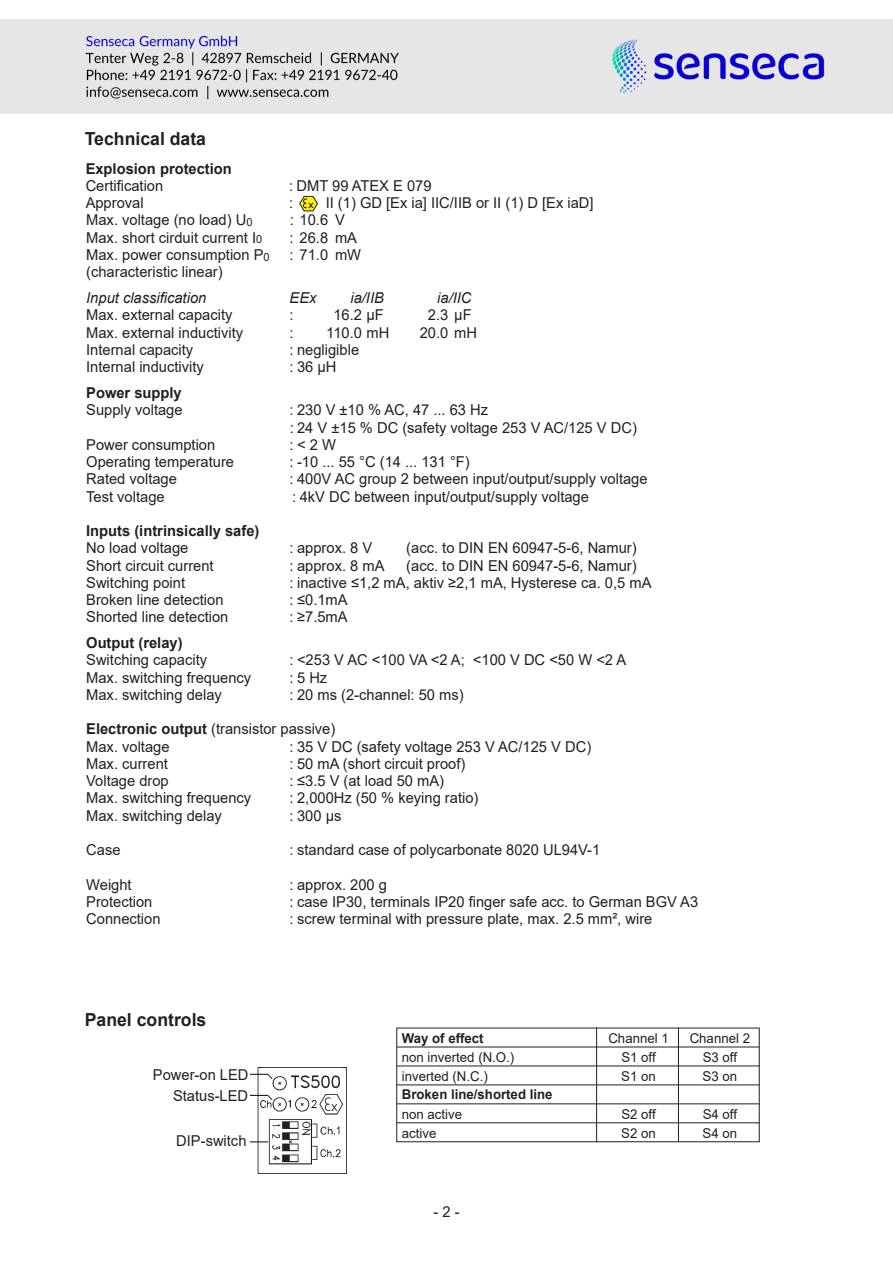
<style>
.page{position:relative;width:893px;height:1263px;background:#fff}
.page>*{position:absolute;margin:0;border:0;box-sizing:border-box;transform-origin:0 0}
.t1{font:700 18px "Arial";color:#231f20}
.t2{font:15px/17.2px "Arial";color:#231f20}
.t3{font:700 15px "Arial";color:#231f20}
.t4{font:italic 15px "Arial";color:#231f20}
.t5{font:13.5px/18.9px "Arial";color:#231f20}
.t6{font:700 13.5px "Arial";color:#231f20}
.s1{font-size:11.25px}
.s2{font-weight:700}
</style>
<div class="page">
<img style="left:251px;top:1068px;width:95px;height:105px">
<svg style="left:299px;top:196px;width:19px;height:16px"></svg>
<hr style="left:397px;top:1028px;width:362px;height:1px;background:#231f20">
<hr style="left:397px;top:1047px;width:362px;height:1px;background:#231f20">
<hr style="left:397px;top:1065px;width:362px;height:1px;background:#231f20">
<hr style="left:397px;top:1084px;width:362px;height:1px;background:#231f20">
<hr style="left:397px;top:1103px;width:362px;height:1px;background:#231f20">
<hr style="left:397px;top:1122px;width:362px;height:1px;background:#231f20">
<hr style="left:397px;top:1141px;width:362px;height:1px;background:#231f20">
<hr style="left:396px;top:1028px;width:1px;height:114px;background:#231f20">
<hr style="left:596px;top:1028px;width:1px;height:114px;background:#231f20">
<hr style="left:678px;top:1028px;width:1px;height:114px;background:#231f20">
<hr style="left:759px;top:1028px;width:1px;height:114px;background:#231f20">
<img style="left:0;top:19px;width:893px;height:94px">
<svg style="left:95px;top:65px;width:11px;height:9px"></svg>
<svg style="left:95px;top:82px;width:12px;height:9px"></svg>
<p class="t1" style="left:85px;top:128px;width:123px">Technical data</p>
<p class="t3" style="left:86px;top:160px;width:148px">Explosion protection</p>
<p class="t2" style="left:86px;top:177px;width:79px">Certification</p>
<p class="t2" style="left:289px;top:177px;width:144px">: DMT 99 ATEX E 079</p>
<p class="t2" style="left:86px;top:194px;width:60px">Approval</p>
<p class="t2" style="left:289px;top:194px;width:6px">:</p>
<p class="t2" style="left:326px;top:194px;width:269px">II (1) GD [Ex ia] IIC/IIB or II (1) D [Ex iaD]</p>
<p class="t2" style="left:86px;top:212px;width:168px">Max. voltage (no load) U<span class="s1">0</span></p>
<p class="t2" style="left:290px;top:212px;width:57px">: 10.6 V</p>
<p class="t2" style="left:86px;top:229px;width:178px">Max. short cirduit current I<span class="s1">0</span></p>
<p class="t2" style="left:290px;top:229px;width:69px">: 26.8 mA</p>
<p class="t2" style="left:86px;top:246px;width:185px">Max. power consumption P<span class="s1">0</span></p>
<p class="t2" style="left:290px;top:246px;width:73px">: 71.0 mW</p>
<p class="t2" style="left:86px;top:263px;width:138px">(characteristic linear)</p>
<p class="t4" style="left:86px;top:289px;width:122px">Input classification</p>
<p class="t4" style="left:290px;top:289px;width:28px">EEx</p>
<p class="t4" style="left:350px;top:289px;width:35px">ia/IIB</p>
<p class="t4" style="left:437px;top:289px;width:36px">ia/IIC</p>
<p class="t2" style="left:86px;top:306px;width:148px">Max. external capacity</p>
<p class="t2" style="left:290px;top:306px;width:6px">:</p>
<p class="t2" style="left:333px;top:306px;width:52px">16.2 μF</p>
<p class="t2" style="left:428px;top:306px;width:45px">2.3 μF</p>
<p class="t2" style="left:86px;top:324px;width:158px">Max. external inductivity</p>
<p class="t2" style="left:290px;top:324px;width:6px">:</p>
<p class="t2" style="left:326px;top:324px;width:65px">110.0 mH</p>
<p class="t2" style="left:420px;top:324px;width:59px">20.0 mH</p>
<p class="t2" style="left:86px;top:341px;width:109px">Internal capacity</p>
<p class="t2" style="left:290px;top:341px;width:71px">: negligible</p>
<p class="t2" style="left:86px;top:358px;width:119px">Internal inductivity</p>
<p class="t2" style="left:290px;top:358px;width:48px">: 36 μH</p>
<p class="t3" style="left:86px;top:384px;width:97px">Power supply</p>
<p class="t2" style="left:86px;top:401px;width:98px">Supply voltage</p>
<p class="t2" style="left:290px;top:401px;width:349px">: 230 V ±10 % AC, 47 ... 63 Hz<br>: 24 V ±15 % DC (safety voltage 253 V AC/125 V DC)</p>
<p class="t2" style="left:86px;top:436px;width:131px">Power consumption</p>
<p class="t2" style="left:290px;top:436px;width:48px">: &lt; 2 W</p>
<p class="t2" style="left:86px;top:453px;width:149px">Operating temperature</p>
<p class="t2" style="left:290px;top:453px;width:182px">: -10 ... 55 °C (14 ... 131 °F)</p>
<p class="t2" style="left:86px;top:470px;width:92px">Rated voltage</p>
<p class="t2" style="left:290px;top:470px;width:360px">: 400V AC group 2 between input/output/supply voltage</p>
<p class="t2" style="left:86px;top:488px;width:80px">Test voltage</p>
<p class="t2" style="left:292px;top:488px;width:298px">: 4kV DC between input/output/supply voltage</p>
<p class="t3" style="left:86px;top:522px;width:175px">Inputs (intrinsically safe)</p>
<p class="t2" style="left:86px;top:539px;width:104px">No load voltage</p>
<p class="t2" style="left:290px;top:539px;width:84px">: approx. 8 V</p>
<p class="t2" style="left:406px;top:539px;width:232px">(acc. to DIN EN 60947-5-6, Namur)</p>
<p class="t2" style="left:86px;top:557px;width:129px">Short circuit current</p>
<p class="t2" style="left:290px;top:557px;width:96px">: approx. 8 mA</p>
<p class="t2" style="left:406px;top:557px;width:232px">(acc. to DIN EN 60947-5-6, Namur)</p>
<p class="t2" style="left:86px;top:574px;width:100px">Switching point</p>
<p class="t2" style="left:290px;top:574px;width:363px">: inactive ≤1,2 mA, aktiv ≥2,1 mA, Hysterese ca. 0,5 mA</p>
<p class="t2" style="left:86px;top:591px;width:139px">Broken line detection</p>
<p class="t2" style="left:290px;top:591px;width:59px">: ≤0.1mA</p>
<p class="t2" style="left:86px;top:608px;width:144px">Shorted line detection</p>
<p class="t2" style="left:290px;top:608px;width:59px">: ≥7.5mA</p>
<p class="t3" style="left:86px;top:635px;width:98px">Output (relay)</p>
<p class="t2" style="left:86px;top:652px;width:122px">Switching capacity</p>
<p class="t2" style="left:290px;top:652px;width:338px">: &lt;253 V AC &lt;100 VA &lt;2 A; &lt;100 V DC &lt;50 W &lt;2 A</p>
<p class="t2" style="left:86px;top:669px;width:167px">Max. switching frequency</p>
<p class="t2" style="left:290px;top:669px;width:39px">: 5 Hz</p>
<p class="t2" style="left:86px;top:686px;width:137px">Max. switching delay</p>
<p class="t2" style="left:290px;top:686px;width:176px">: 20 ms (2-channel: 50 ms)</p>
<p class="t2" style="left:86px;top:721px;width:251px"><span class="s2">Electronic output</span> (transistor passive)<br>Max. voltage</p>
<p class="t2" style="left:290px;top:738px;width:303px">: 35 V DC (safety voltage 253 V AC/125 V DC)</p>
<p class="t2" style="left:86px;top:755px;width:83px">Max. current</p>
<p class="t2" style="left:290px;top:755px;width:177px">: 50 mA (short circuit proof)</p>
<p class="t2" style="left:86px;top:772px;width:84px">Voltage drop</p>
<p class="t2" style="left:290px;top:772px;width:156px">: ≤3.5 V (at load 50 mA)</p>
<p class="t2" style="left:86px;top:790px;width:167px">Max. switching frequency</p>
<p class="t2" style="left:290px;top:790px;width:190px">: 2,000Hz (50 % keying ratio)</p>
<p class="t2" style="left:86px;top:807px;width:137px">Max. switching delay</p>
<p class="t2" style="left:290px;top:807px;width:53px">: 300 μs</p>
<p class="t2" style="left:86px;top:841px;width:36px">Case</p>
<p class="t2" style="left:290px;top:841px;width:312px">: standard case of polycarbonate 8020 UL94V-1</p>
<p class="t2" style="left:86px;top:876px;width:47px">Weight</p>
<p class="t2" style="left:290px;top:876px;width:99px">: approx. 200 g</p>
<p class="t2" style="left:86px;top:893px;width:68px">Protection</p>
<p class="t2" style="left:290px;top:893px;width:410px">: case IP30, terminals IP20 finger safe acc. to German BGV A3</p>
<p class="t2" style="left:86px;top:910px;width:76px">Connection</p>
<p class="t2" style="left:290px;top:910px;width:364px">: screw terminal with pressure plate, max. 2.5 mm², wire</p>
<p class="t1" style="left:85px;top:1010px;width:123px">Panel controls</p>
<p class="t2" style="left:153px;top:1064px;width:97px;line-height:21.3px;text-align:right">Power-on LED<br>Status-LED</p>
<p class="t2" style="left:176px;top:1132px;width:72px">DIP-switch</p>
<p class="t6" style="left:402px;top:1031px;width:83px">Way of effect</p>
<p class="t5" style="left:402px;top:1048px;width:114px">non inverted (N.O.) inverted (N.C.)</p>
<p class="t6" style="left:402px;top:1087px;width:152px">Broken line/shorted line</p>
<p class="t5" style="left:402px;top:1105px;width:62px">non active active</p>
<p class="t2" style="left:434px;top:1203px;width:28px">- 2 -</p>
<p class="t5" style="left:608px;top:1029px;width:62px">Channel 1</p>
<p class="t5" style="left:690px;top:1029px;width:62px">Channel 2</p>
<p class="t5" style="left:621px;top:1048px;width:36px">S1 off<br>S1 on</p>
<p class="t5" style="left:703px;top:1048px;width:36px">S3 off<br>S3 on</p>
<p class="t5" style="left:621px;top:1105px;width:36px">S2 off</p>
<p class="t5" style="left:703px;top:1105px;width:36px">S4 off</p>
<p class="t5" style="left:621px;top:1124px;width:36px">S2 on</p>
<p class="t5" style="left:703px;top:1124px;width:36px">S4 on</p>
</div>
